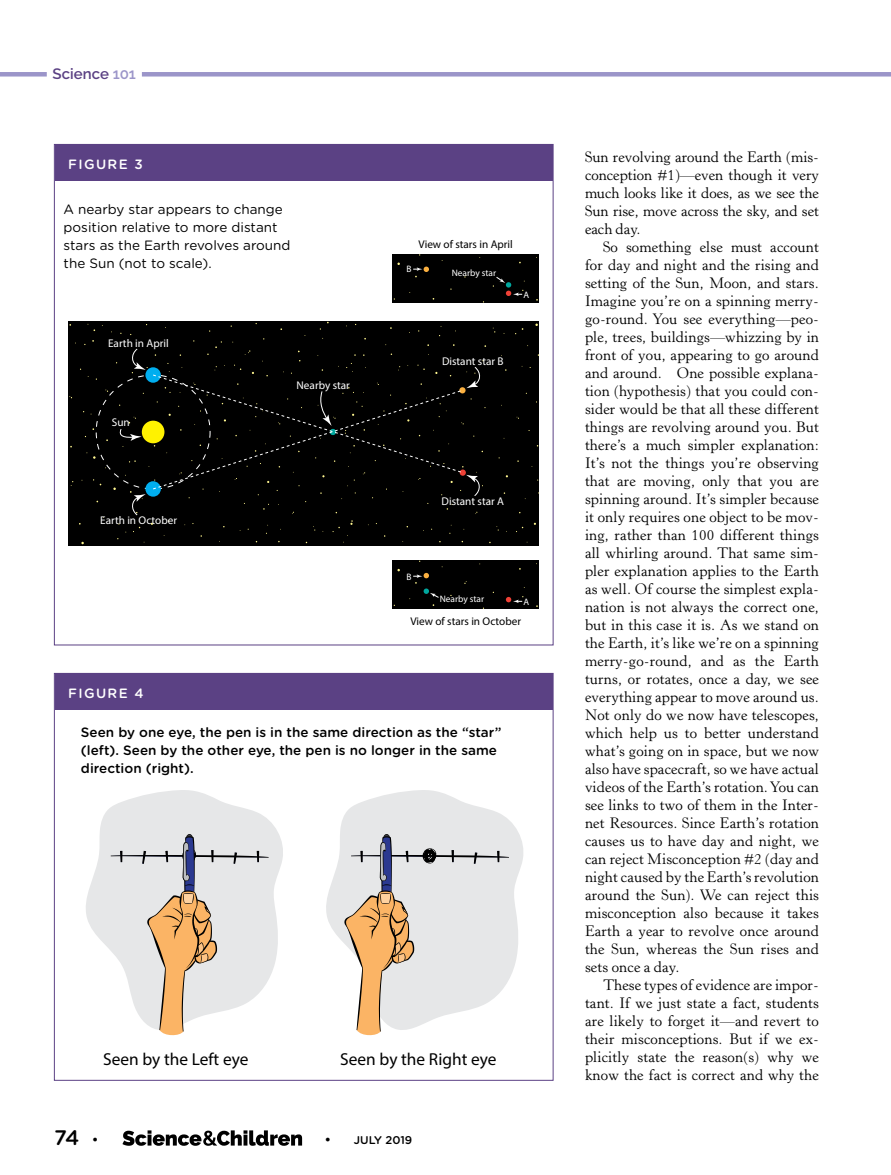
<style>
.page{position:relative;width:891px;height:1175px;background:#fff}
.page>*{position:absolute;margin:0;border:0;box-sizing:border-box;transform-origin:0 0}
.t1{font:500 21px "Gotham Rounded";color:#000}
.t2{font:17.4px "Myriad Pro";color:#000}
.t3{font:15px/18px "Horley Old Style MT Std";letter-spacing:.01em;color:#000;text-align:justify}
.t4{font:600 15px "Raleway";letter-spacing:.005em;color:#5b4184}
.t5{font:500 13.5px/18px "Gotham Rounded";color:#000}
.t6{font:13.5px/18px "Gotham Rounded";color:#000}
.t7{font:500 13.5px "Gotham Rounded";letter-spacing:.1em;color:#fff}
.t8{font:11.25px "Myriad Pro";color:#fff}
.t9{font:11.25px "Myriad Pro";color:#000}
.t10{font:500 11.25px "Gotham Rounded";color:#000}
.t11{font:9.3px "Myriad Pro";color:#fff}
.s1{color:#9b95c9}
.s2{font-family:"Horley Old Style MT Std";font-weight:700;font-size:13.5px}
</style>
<div class="page">
<hr style="left:0;top:72px;width:47px;height:4px;background:#9b95c9">
<hr style="left:142px;top:72px;width:749px;height:4px;background:#9b95c9">
<div style="left:55px;top:674px;width:498px;height:36px;background:#5b4184"></div>
<svg style="left:86px;top:790px;width:197px;height:188px;fill:#e6e7e8"></svg>
<svg style="left:326px;top:790px;width:197px;height:189px;fill:#e6e7e8"></svg>
<svg style="left:111px;top:834px;width:158px;height:202px"></svg>
<svg style="left:342px;top:834px;width:167px;height:202px"></svg>
<div style="left:55px;top:145px;width:498px;height:36px;background:#5b4184"></div>
<div style="left:68px;top:322px;width:471px;height:224px;background:#000"></div>
<svg style="left:69px;top:322px;width:439px;height:222px"></svg>
<div style="left:393px;top:254px;width:146px;height:48px;background:#000"></div>
<div style="left:393px;top:560px;width:146px;height:48px;background:#000"></div>
<svg style="left:413px;top:266px;width:16px;height:11px"></svg>
<svg style="left:493px;top:276px;width:32px;height:20px"></svg>
<svg style="left:506px;top:596px;width:17px;height:7px"></svg>
<svg style="left:409px;top:573px;width:30px;height:33px"></svg>
<svg style="left:122px;top:1130px;width:180px;height:15px"></svg>
<p class="t4" style="left:52px;top:65px;width:85px">Science <span class="s1">101</span></p>
<p class="t7" style="left:68px;top:155px;width:76px">FIGURE 3</p>
<p class="t6" style="left:64px;top:200px;width:228px">A nearby star appears to change position relative to more distant stars as the Earth revolves around the Sun (not to scale).</p>
<p class="t8" style="left:108px;top:336px;width:62px">Earth in April</p>
<p class="t8" style="left:112px;top:415px;width:19px">Sun</p>
<p class="t8" style="left:297px;top:378px;width:55px">Nearby star</p>
<p class="t8" style="left:100px;top:513px;width:78px">Earth in October</p>
<p class="t7" style="left:68px;top:683px;width:77px">FIGURE 4</p>
<p class="t9" style="left:419px;top:237px;width:96px">View of stars in April</p>
<p class="t11" style="left:406px;top:263px;width:7px">B</p>
<p class="t11" style="left:452px;top:267px;width:46px">Nearby star</p>
<p class="t11" style="left:524px;top:289px;width:7px">A</p>
<p class="t8" style="left:442px;top:354px;width:63px">Distant star B</p>
<p class="t11" style="left:406px;top:570px;width:7px">B</p>
<p class="t8" style="left:442px;top:494px;width:64px">Distant star A</p>
<p class="t11" style="left:440px;top:593px;width:46px">Nearby star</p>
<p class="t11" style="left:524px;top:596px;width:7px">A</p>
<p class="t9" style="left:411px;top:614px;width:112px">View of stars in October</p>
<p class="t5" style="left:81px;top:723px;width:422px">Seen by one eye, the pen is in the same direction as the “star” (left). Seen by the other eye, the pen is no longer in the same direction (right).</p>
<p class="t2" style="left:103px;top:1048px;width:147px">Seen by the Left eye</p>
<p class="t2" style="left:340px;top:1048px;width:158px">Seen by the Right eye</p>
<h1 class="t1" style="left:54px;top:1122px;width:45px">74 <span class="s2">•</span></h1>
<p class="t10" style="left:326px;top:1131px;width:88px"><span class="s2">•</span> JULY 2019</p>
<p class="t3" style="left:585px;top:148px;width:236px">Sun revolving around the Earth (mis&shy;conception #1)—even though it very much looks like it does, as we see the Sun rise, move across the sky, and set each day.</p>
<p class="t3" style="left:585px;top:238px;width:236px;text-indent:18px">So something else must account for day and night and the rising and setting of the Sun, Moon, and stars.<br>Imagine you’re on a spinning merry&shy;go-round. You see everything—peo&shy;ple, trees, buildings—whizzing by in front of you, appearing to go around and around. One possible explana&shy;tion (hypothesis) that you could con&shy;sider would be that all these different things are revolving around you. But there’s a much simpler explanation:<br>It’s not the things you’re observing that are moving, only that you are spinning around. It’s simpler because it only requires one object to be mov&shy;ing, rather than 100 different things all whirling around. That same sim&shy;pler explanation applies to the Earth as well. Of course the simplest expla&shy;nation is not always the correct one, but in this case it is. As we stand on the Earth, it’s like we’re on a spinning merry-go-round, and as the Earth turns, or rotates, once a day, we see everything appear to move around us.<br>Not only do we now have telescopes, which help us to better understand what’s going on in space, but we now also have spacecraft, so we have actual videos of the Earth’s rotation. You can see links to two of them in the Inter&shy;net Resources. Since Earth’s rotation causes us to have day and night, we can reject Misconception #2 (day and night caused by the Earth’s revolution around the Sun). We can reject this misconception also because it takes Earth a year to revolve once around the Sun, whereas the Sun rises and sets once a day.</p>
<p class="t3" style="left:585px;top:976px;width:236px;text-indent:18px">These types of evidence are impor&shy;tant. If we just state a fact, students are likely to forget it—and revert to their misconceptions. But if we ex&shy;plicitly state the reason(s) why we know the fact is correct and why the</p>
</div>
